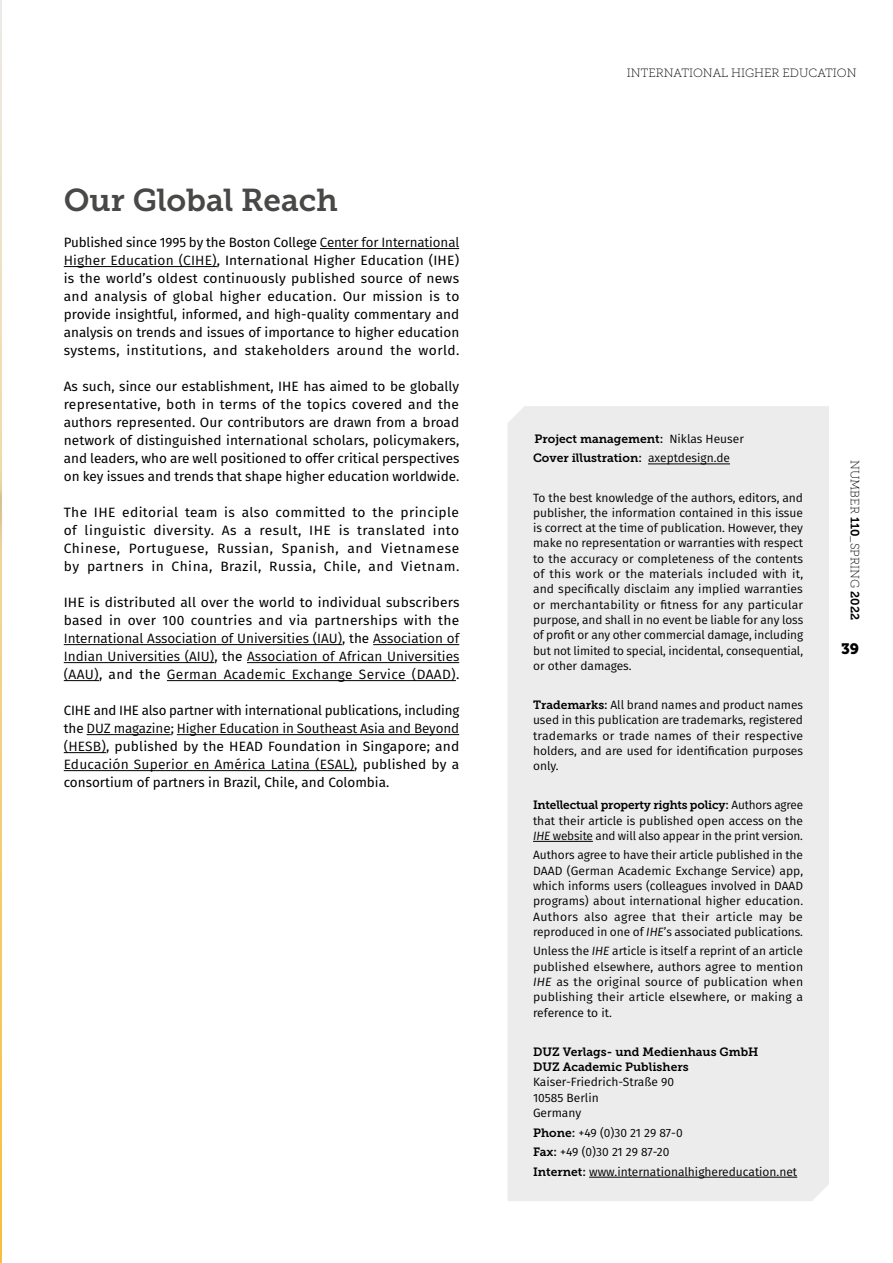
<style>
.page{position:relative;width:893px;height:1263px;background:#fff}
.page>*{position:absolute;margin:0;border:0;box-sizing:border-box;transform-origin:0 0}
.t1{font:31.5px "Museo Slab 700";color:#484847}
.t2{font:15px "Museo Slab 900";color:#000}
.t3{font:13.5px/18px "Fira Sans";letter-spacing:.01em;color:#000;text-align:justify}
.t4{font:13.5px/18px "Fira Sans";letter-spacing:.025em;color:#000;text-align:justify}
.t5{font:12px/15.3px "Fira Sans";color:#000;text-align:justify}
.t6{font:12px/19.5px "Museo Slab 700";color:#000}
.t7{font:12px "Museo Slab 100";color:#000}
.s1{font-style:inherit}
.s2{font-family:"Fira Sans"}
.s3{font-family:"Museo Slab 700"}
.s4{font-style:italic}
</style>
<div class="page">
<hr style="left:0;top:0;width:1px;height:1263px;background:#fab71d">
<img style="left:0;top:410px;width:1px;height:499px">
<hr style="left:320px;top:248px;width:139px;height:1px;background:#000">
<hr style="left:64px;top:266px;width:153px;height:1px;background:#000">
<hr style="left:64px;top:644px;width:278px;height:1px;background:#000">
<hr style="left:373px;top:644px;width:86px;height:1px;background:#000">
<hr style="left:64px;top:662px;width:150px;height:1px;background:#000">
<hr style="left:247px;top:662px;width:212px;height:1px;background:#000">
<hr style="left:64px;top:680px;width:35px;height:1px;background:#000">
<hr style="left:167px;top:680px;width:289px;height:1px;background:#000">
<hr style="left:87px;top:734px;width:84px;height:1px;background:#000">
<hr style="left:177px;top:734px;width:282px;height:1px;background:#000">
<hr style="left:64px;top:752px;width:42px;height:1px;background:#000">
<hr style="left:64px;top:770px;width:290px;height:1px;background:#000">
<div style="left:508px;top:406px;width:321px;height:795px;background:#ececec"></div>
<hr style="left:648px;top:464px;width:82px;height:1px;background:#000">
<hr style="left:533px;top:841px;width:60px;height:1px;background:#000">
<hr style="left:589px;top:1177px;width:208px;height:1px;background:#000">
<h1 class="t1" style="left:64px;top:182px;width:276px">Our Global Reach</h1>
<p class="t3" style="left:64px;top:233px;width:397px">Published since 1995 by the Boston College <span class="s1">Center for International Higher Education (CIHE)</span>, International Higher Education (IHE) is the world’s oldest continuously published source of news and analysis of global higher education. Our mission is to provide insightful, informed, and high-quality commentary and analysis on trends and issues of importance to higher education systems, institutions, and stakeholders around the world.</p>
<p class="t3" style="left:64px;top:377px;width:397px">As such, since our establishment, IHE has aimed to be globally representative, both in terms of the topics covered and the authors represented. Our contributors are drawn from a broad network of distinguished international scholars, policymakers, and leaders, who are well positioned to offer critical perspectives on key issues and trends that shape higher education worldwide.</p>
<p class="t3" style="left:64px;top:503px;width:397px">The IHE editorial team is also committed to the principle of linguistic diversity. As a result, IHE is translated into Chinese, Portuguese, Russian, Spanish, and Vietnamese by partners in China, Brazil, Russia, Chile, and Vietnam.</p>
<p class="t4" style="left:64px;top:593px;width:397px"><span class="s1">IHE is distributed all over the world to individual subscribers based in over 100 countries and via partnerships with the </span>International Association of Universities (IAU)<span class="s1">, the</span> Association of Indian Universities (AIU)<span class="s1">, the</span> Association of African Universities (AAU)<span class="s1">, and the</span> German Academic Exchange Service (DAAD)<span class="s1">.</span></p>
<p class="t3" style="left:64px;top:701px;width:397px">CIHE and IHE also partner with international publications, including the <span class="s1">DUZ magazine</span>; <span class="s1">Higher Education in Southeast Asia and Beyond (HESB)</span>, published by the HEAD Foundation in Singapore; and <span class="s1">Educación Superior en América Latina (ESAL)</span>, published by a consortium of partners in Brazil, Chile, and Colombia.</p>
<p class="t7" style="left:627px;top:66px;width:231px">INTERNATIONAL HIGHER EDUCATION</p>
<p class="t6" style="left:533px;top:429px;width:212px">Project management: <span class="s2">Niklas Heuser<br></span>Cover illustration: <span class="s2">axeptdesign.de</span></p>
<p class="t5" style="left:533px;top:489px;width:272px">To the best knowledge of the authors, editors, and publisher, the information contained in this issue is correct at the time of publication. However, they make no representation or warranties with respect to the accuracy or completeness of the contents of this work or the materials included with it, and specifically disclaim any implied warranties or merchantability or fitness for any particular purpose, and shall in no event be liable for any loss of profit or any other commercial damage, including but not limited to special, incidental, consequential, or other damages.</p>
<p class="t5" style="left:533px;top:697px;width:272px"><span class="s3">Trademarks:</span> All brand names and product names used in this publication are trademarks, registered trademarks or trade names of their respective holders, and are used for identification purposes only.</p>
<p class="t6" style="left:533px;top:795px;width:272px">Intellectual property rights policy: <span class="s2">Authors agree</span></p>
<p class="t5" style="left:533px;top:812px;width:271px">that their article is published open access on the<br><span class="s4">IHE</span> website and will also appear in the print version.</p>
<p class="t5" style="left:533px;top:847px;width:272px">Authors agree to have their article published in the DAAD (German Academic Exchange Service) app, which informs users (colleagues involved in DAAD programs) about international higher education.<br>Authors also agree that their article may be reproduced in one of <span class="s4">IHE</span>’s associated publications.</p>
<p class="t5" style="left:533px;top:943px;width:272px">Unless the <span class="s4">IHE</span> article is itself a reprint of an article published elsewhere, authors agree to mention <span class="s4">IHE</span> as the original source of publication when publishing their article elsewhere, or making a reference to it.</p>
<p class="t6" style="left:533px;top:1044px;width:227px;line-height:15.3px">DUZ Verlags- und Medienhaus GmbH<br>DUZ Academic Publishers</p>
<p class="t5" style="left:533px;top:1074px;width:143px;text-align:left">Kaiser-Friedrich-Straße 90<br>10585 Berlin<br>Germany</p>
<p class="t5" style="left:533px;top:1122px;width:266px;line-height:19.5px;text-align:left"><span class="s3">Phone:</span> +49 (0)30 21 29 87-0<br><span class="s3">Fax:</span> +49 (0)30 21 29 87-20<br><span class="s3">Internet:</span> www.internationalhighereducation.net</p>
<p class="t7" style="left:861px;top:460px;width:161px;rotate:90deg">NUMBER <span class="s3">110</span>_Spring <span class="s3">2022</span></p>
<p class="t2" style="left:841px;top:640px;width:20px">39</p>
</div>
